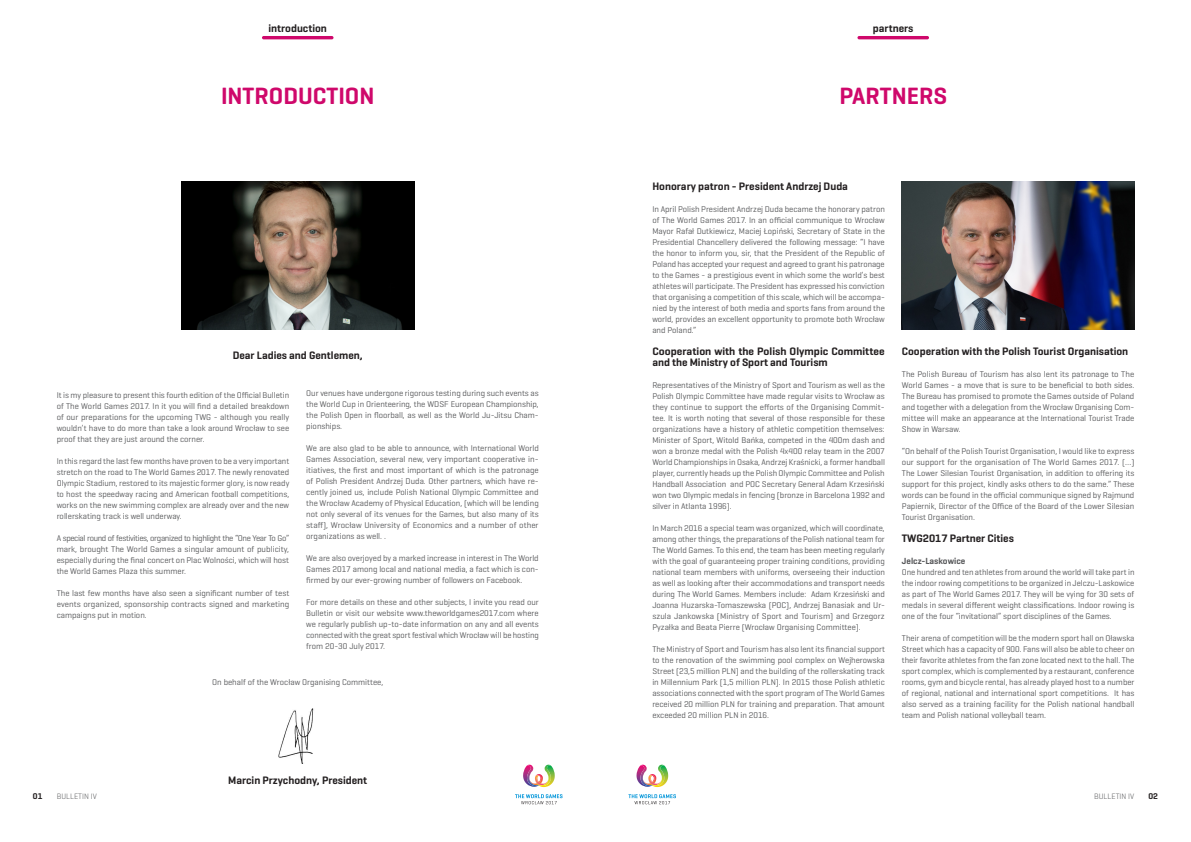
<style>
.page{position:relative;width:1191px;height:842px;background:#fff}
.page>*{position:absolute;margin:0;border:0;box-sizing:border-box;transform-origin:0 0}
.t1{font:600 24px "Geogrotesque";color:#cf086b}
.t2{font:600 11px/11px "Geogrotesque";color:#231f20}
.t3{font:600 9px "Geogrotesque";color:#57585a}
.t4{font:8.5px/11px "Geogrotesque";color:#57585a;text-align:justify}
.t5{font:600 8.5px "Geogrotesque";color:#231f20}
.t6{font:300 8px "Geogrotesque";color:#57585a}
</style>
<div class="page">
<svg style="left:515px;top:794px;width:47px;height:10px"></svg>
<svg style="left:523px;top:765px;width:32px;height:22px"></svg>
<svg style="left:628px;top:794px;width:48px;height:10px"></svg>
<svg style="left:636px;top:765px;width:32px;height:22px"></svg>
<svg style="left:262px;top:36px;width:71px;height:3px"></svg>
<svg style="left:857px;top:36px;width:72px;height:3px"></svg>
<img style="left:278px;top:708px;width:36px;height:56px">
<img style="left:902px;top:182px;width:232px;height:148px">
<img style="left:181px;top:182px;width:233px;height:148px">
<p class="t2" style="left:268px;top:22px;width:60px">introduction</p>
<h1 class="t1" style="left:221px;top:81px;width:155px">INTRODUCTION</h1>
<p class="t2" style="left:233px;top:350px;width:132px">Dear Ladies and Gentlemen,</p>
<p class="t4" style="left:57px;top:389px;width:234px">It is my pleasure to present this fourth edition of the Official Bulletin of The World Games 2017. In it you will find a detailed breakdown of our preparations for the upcoming TWG - although you really wouldn’t have to do more than take a look around Wrocław to see proof that they are just around the corner.</p>
<p class="t4" style="left:57px;top:455px;width:234px">In this regard the last few months have proven to be a very important stretch on the road to The World Games 2017. The newly renovated Olympic Stadium, restored to its majestic former glory, is now ready to host the speedway racing and American football competitions, works on the new swimming complex are already over and the new rollerskating track is well underway.</p>
<p class="t4" style="left:57px;top:532px;width:234px">A special round of festivities, organized to highlight the “One Year To Go” mark, brought The World Games a singular amount of publicity, especially during the final concert on Plac Wolności, which will host the World Games Plaza this summer.</p>
<p class="t4" style="left:57px;top:587px;width:234px">The last few months have also seen a significant number of test events organized, sponsorship contracts signed and marketing campaigns put in motion.</p>
<p class="t4" style="left:306px;top:387px;width:234px">Our venues have undergone rigorous testing during such events as the World Cup in Orienteering, the WDSF European Championship, the Polish Open in floorball, as well as the World Ju-Jitsu Cham&shy;pionships.</p>
<p class="t4" style="left:306px;top:442px;width:234px">We are also glad to be able to announce, with International World Games Association, several new, very important cooperative in&shy;itiatives, the first and most important of which is the patronage of Polish President Andrzej Duda. Other partners, which have re&shy;cently joined us, include Polish National Olympic Committee and the Wrocław Academy of Physical Education, (which will be lending not only several of its venues for the Games, but also many of its staff), Wrocław University of Economics and a number of other organizations as well. .</p>
<p class="t4" style="left:306px;top:552px;width:234px">We are also overjoyed by a marked increase in interest in The World Games 2017 among local and national media, a fact which is con&shy;firmed by our ever-growing number of followers on Facebook.</p>
<p class="t4" style="left:306px;top:596px;width:234px">For more details on these and other subjects, I invite you read our Bulletin or visit our website www.theworldgames2017.com where we regularly publish up-to-date information on any and all events connected with the great sport festival which Wrocław will be hosting from 20-30 July 2017.</p>
<p class="t4" style="left:212px;top:677px;width:172px">On behalf of the Wrocław Organising Committee,</p>
<p class="t2" style="left:228px;top:775px;width:141px">Marcin Przychodny, President</p>
<p class="t2" style="left:873px;top:22px;width:42px">partners</p>
<h1 class="t1" style="left:839px;top:81px;width:109px">PARTNERS</h1>
<p class="t2" style="left:652px;top:181px;width:197px">Honorary patron - President Andrzej Duda</p>
<p class="t4" style="left:652px;top:203px;width:234px">In April Polish President Andrzej Duda became the honorary patron of The World Games 2017. In an official communique to Wrocław Mayor Rafał Dutkiewicz, Maciej Łopiński, Secretary of State in the Presidential Chancellery delivered the following message: “I have the honor to inform you, sir, that the President of the Republic of Poland has accepted your request and agreed to grant his patronage to the Games - a prestigious event in which some the world’s best athletes will participate. The President has expressed his conviction that organising a competition of this scale, which will be accompa&shy;nied by the interest of both media and sports fans from around the world, provides an excellent opportunity to promote both Wrocław and Poland.”</p>
<p class="t2" style="left:652px;top:346px;width:234px">Cooperation with the Polish Olympic Committee and the Ministry of Sport and Tourism</p>
<p class="t4" style="left:652px;top:379px;width:234px">Representatives of the Ministry of Sport and Tourism as well as the Polish Olympic Committee have made regular visits to Wrocław as they continue to support the efforts of the Organising Commit&shy;tee. It is worth noting that several of those responsible for these organizations have a history of athletic competition themselves:<br>Minister of Sport, Witold Bańka, competed in the 400m dash and won a bronze medal with the Polish 4x400 relay team in the 2007<br>World Championships in Osaka, Andrzej Kraśnicki, a former handball player, currently heads up the Polish Olympic Committee and Polish Handball Association and POC Secretary General Adam Krzesiński won two Olympic medals in fencing (bronze in Barcelona 1992 and silver in Atlanta 1996).</p>
<p class="t4" style="left:652px;top:522px;width:234px">In March 2016 a special team was organized, which will coordinate, among other things, the preparations of the Polish national team for The World Games. To this end, the team has been meeting regularly with the goal of guaranteeing proper training conditions, providing national team members with uniforms, overseeing their induction as well as looking after their accommodations and transport needs during The World Games. Members include: Adam Krzesiński and Joanna Huzarska-Tomaszewska (POC), Andrzej Banasiak and Ur&shy;szula Jankowska (Ministry of Sport and Tourism) and Grzegorz Pyzałka and Beata Pierre (Wrocław Organising Committee).</p>
<p class="t4" style="left:652px;top:643px;width:234px">The Ministry of Sport and Tourism has also lent its financial support to the renovation of the swimming pool complex on Wejherowska Street (23,5 million PLN) and the building of the rollerskating track in Millennium Park (1,5 million PLN). In 2015 those Polish athletic associations connected with the sport program of The World Games received 20 million PLN for training and preparation. That amount exceeded 20 million PLN in 2016.</p>
<p class="t2" style="left:902px;top:345px;width:228px">Cooperation with the Polish Tourist Organisation</p>
<p class="t4" style="left:902px;top:368px;width:234px">The Polish Bureau of Tourism has also lent its patronage to The World Games - a move that is sure to be beneficial to both sides.<br>The Bureau has promised to promote the Games outside of Poland and together with a delegation from the Wrocław Organising Com&shy;mittee will make an appearance at the International Tourist Trade Show in Warsaw.</p>
<p class="t4" style="left:902px;top:445px;width:234px">“On behalf of the Polish Tourist Organisation, I would like to express our support for the organisation of The World Games 2017. (…)<br>The Lower Silesian Tourist Organisation, in addition to offering its support for this project, kindly asks others to do the same.” These words can be found in the official communique signed by Rajmund Papiernik, Director of the Office of the Board of the Lower Silesian Tourist Organisation.</p>
<p class="t2" style="left:902px;top:532px;width:114px">TWG2017 Partner Cities</p>
<p class="t3" style="left:902px;top:555px;width:65px">Jelcz-Laskowice</p>
<p class="t4" style="left:902px;top:566px;width:234px">One hundred and ten athletes from around the world will take part in the indoor rowing competitions to be organized in Jelczu-Laskowice as part of The World Games 2017. They will be vying for 30 sets of medals in several different weight classifications. Indoor rowing is one of the four “invitational” sport disciplines of the Games.</p>
<p class="t4" style="left:902px;top:632px;width:234px">Their arena of competition will be the modern sport hall on Oławska Street which has a capacity of 900. Fans will also be able to cheer on their favorite athletes from the fan zone located next to the hall. The sport complex, which is complemented by a restaurant, conference rooms, gym and bicycle rental, has already played host to a number of regional, national and international sport competitions. It has also served as a training facility for the Polish national handball team and Polish national volleyball team.</p>
<p class="t5" style="left:33px;top:791px;width:11px">01</p>
<p class="t6" style="left:57px;top:792px;width:42px">BULLETIN IV</p>
<p class="t6" style="left:1094px;top:792px;width:42px">BULLETIN IV</p>
<p class="t5" style="left:1148px;top:791px;width:11px">02</p>
</div>
